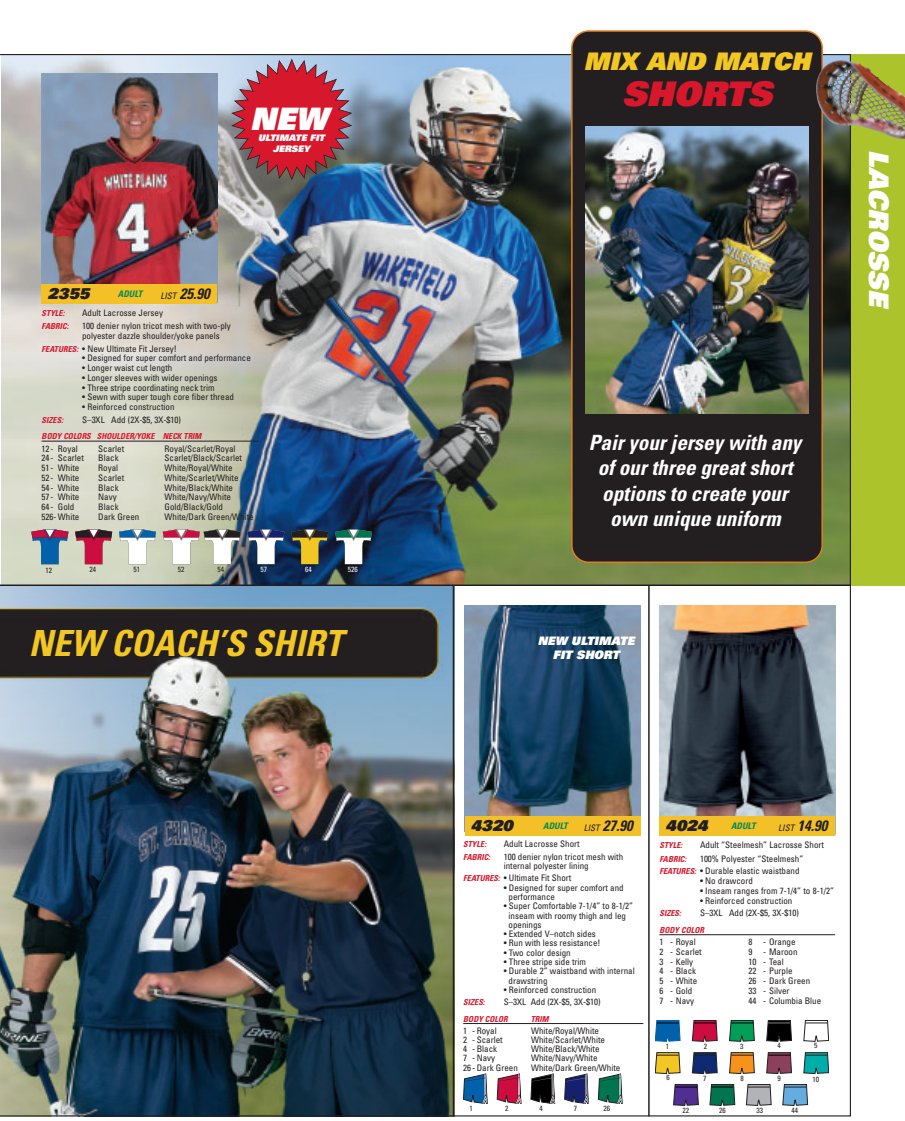
<style>
.page{position:relative;width:905px;height:1121px;background:#fff}
.page>*{position:absolute;margin:0;border:0;box-sizing:border-box;transform-origin:0 0}
.t1{font:italic 700 condensed 36px "Univers";color:#f3c723}
.t2{font:italic 900 33.9px "Univers";color:#d7172b}
.t3{font:italic 900 30.9px "Univers";color:#fff}
.t4{font:italic 900 27px "Univers";letter-spacing:-.005em;color:#fff}
.t5{font:italic 900 24.15px "Univers";color:#f3c723}
.t6{font:italic 700 condensed 21px/25.2px "Univers";color:#fff;text-align:center}
.t7{font:italic 700 condensed 15px "Univers";color:#231f20}
.t8{font:italic 900 15px "Univers";color:#231f20}
.t9{font:italic 900 11.7px/13.8px "Univers";color:#fff;text-align:center}
.t10{font:condensed 9px/9.3px "Univers";color:#231f20}
.t11{font:italic 900 9px/10.8px "Univers";color:#fff;text-align:center}
.t12{font:italic 700 condensed 9px "Univers";color:#008b51}
.t13{font:italic 700 condensed 8.25px "Univers";color:#d7172b}
.t14{font:condensed 7.5px "Univers";color:#231f20}
.t15{font:condensed 7.5px "Univers";color:#fff}
.s1{font-weight:400;font-size:9px}
.s2{font-weight:700;font-style:italic;font-size:8.25px;color:#d7172b}
</style>
<div class="page">
<div style="left:850px;top:54px;width:54px;height:531px;background:#acc32b"></div>
<img style="left:0;top:54px;width:850px;height:1062px">
<div style="left:571px;top:30px;width:251px;height:533px;background:#231f20"></div>
<img style="left:585px;top:126px;width:223px;height:287px">
<img style="left:827px;top:65px;width:57px;height:41px">
<hr style="left:42px;top:441px;width:217px;height:1px;background:#231f20">
<img style="left:42px;top:73px;width:175px;height:211px">
<div style="left:42px;top:284px;width:175px;height:19px;background:#f3c028"></div>
<h3 class="t3" style="left:250px;top:107px;width:79px">NEW</h3>
<p class="t11" style="left:258px;top:133px;width:68px">ULTIMATE FIT<br>JERSEY</p>
<h3 class="t8" style="left:48px;top:288px;width:44px">2355</h3>
<p class="t12" style="left:118px;top:291px;width:26px">ADULT</p>
<h3 class="t7" style="left:160px;top:288px;width:51px"><span class="s1">LIST</span> 25.90</h3>
<p class="t13" style="left:42px;top:310px;width:24px">STYLE:</p>
<p class="t10" style="left:82px;top:309px;width:82px">Adult Lacrosse Jersey</p>
<p class="t13" style="left:42px;top:323px;width:28px">FABRIC:</p>
<p class="t10" style="left:82px;top:322px;width:150px;line-height:9.8px">100 denier nylon tricot mesh with two-ply polyester dazzle shoulder/yoke panels</p>
<p class="t10" style="left:42px;top:344px;width:137px"><span class="s2">FEATURES:</span> • New Ultimate Fit Jersey!</p>
<p class="t10" style="left:82px;top:354px;width:170px">• Designed for super comfort and performance</p>
<p class="t10" style="left:82px;top:364px;width:92px">• Longer waist cut length</p>
<p class="t10" style="left:82px;top:374px;width:137px">• Longer sleeves with wider openings</p>
<p class="t10" style="left:82px;top:383px;width:134px">• Three stripe coordinating neck trim</p>
<p class="t10" style="left:82px;top:393px;width:153px">• Sewn with super tough core fiber thread</p>
<p class="t10" style="left:82px;top:403px;width:94px">• Reinforced construction</p>
<p class="t13" style="left:42px;top:417px;width:23px">SIZES:</p>
<p class="t10" style="left:82px;top:416px;width:100px">S–3XL Add (2X-$5, 3X-$10)</p>
<p class="t13" style="left:42px;top:433px;width:161px">BODY COLORS SHOULDER/YOKE NECK TRIM</p>
<p class="t10" style="left:42px;top:444px;width:38px">12 - Royal</p>
<p class="t10" style="left:98px;top:444px;width:28px">Scarlet</p>
<p class="t10" style="left:164px;top:444px;width:73px">Royal/Scarlet/Royal</p>
<p class="t10" style="left:42px;top:454px;width:44px">24 - Scarlet</p>
<p class="t10" style="left:98px;top:454px;width:22px">Black</p>
<p class="t10" style="left:164px;top:454px;width:79px">Scarlet/Black/Scarlet</p>
<p class="t10" style="left:42px;top:464px;width:39px">51 - White</p>
<p class="t10" style="left:98px;top:464px;width:21px">Royal</p>
<p class="t10" style="left:164px;top:464px;width:70px">White/Royal/White</p>
<p class="t10" style="left:42px;top:474px;width:39px">52 - White</p>
<p class="t10" style="left:98px;top:474px;width:28px">Scarlet</p>
<p class="t10" style="left:164px;top:474px;width:76px">White/Scarlet/White</p>
<p class="t10" style="left:42px;top:483px;width:39px">54 - White</p>
<p class="t10" style="left:98px;top:483px;width:22px">Black</p>
<p class="t10" style="left:164px;top:483px;width:70px">White/Black/White</p>
<p class="t10" style="left:42px;top:493px;width:39px">57 - White</p>
<p class="t10" style="left:98px;top:493px;width:20px">Navy</p>
<p class="t10" style="left:164px;top:493px;width:68px">White/Navy/White</p>
<p class="t10" style="left:42px;top:503px;width:34px">64 - Gold</p>
<p class="t10" style="left:98px;top:503px;width:22px">Black</p>
<p class="t10" style="left:164px;top:503px;width:60px">Gold/Black/Gold</p>
<p class="t10" style="left:42px;top:513px;width:39px">526- White</p>
<p class="t10" style="left:98px;top:513px;width:43px">Dark Green</p>
<p class="t10" style="left:164px;top:513px;width:91px">White/Dark Green/White</p>
<p class="t14" style="left:46px;top:567px;width:8px">12</p>
<p class="t14" style="left:89px;top:566px;width:8px">24</p>
<p class="t14" style="left:133px;top:566px;width:8px">51</p>
<p class="t14" style="left:178px;top:566px;width:8px">52</p>
<p class="t14" style="left:217px;top:566px;width:8px">54</p>
<p class="t15" style="left:261px;top:566px;width:8px">57</p>
<p class="t15" style="left:305px;top:566px;width:8px">64</p>
<p class="t15" style="left:348px;top:566px;width:11px">526</p>
<h1 class="t1" style="left:29px;top:629px;width:316px">NEW COACH’S SHIRT</h1>
<h3 class="t5" style="left:584px;top:53px;width:228px">MIX AND MATCH</h3>
<h2 class="t2" style="left:622px;top:82px;width:151px">SHORTS</h2>
<h3 class="t6" style="left:589px;top:432px;width:214px">Pair your jersey with any of our three great short options to create your own unique uniform</h3>
<p class="t9" style="left:538px;top:635px;width:98px">NEW ULTIMATE<br>FIT SHORT</p>
<h3 class="t4" style="left:888px;top:150px;width:157px;rotate:90deg">LACROSSE</h3>
<h3 class="t8" style="left:471px;top:820px;width:44px">4320</h3>
<p class="t12" style="left:543px;top:822px;width:26px">ADULT</p>
<h3 class="t7" style="left:583px;top:820px;width:51px"><span class="s1">LIST</span> 27.90</h3>
<h3 class="t8" style="left:665px;top:820px;width:44px">4024</h3>
<p class="t12" style="left:731px;top:822px;width:26px">ADULT</p>
<h3 class="t7" style="left:778px;top:820px;width:51px"><span class="s1">LIST</span> 14.90</h3>
<p class="t13" style="left:659px;top:842px;width:24px">STYLE:</p>
<p class="t10" style="left:700px;top:841px;width:126px">Adult “Steelmesh” Lacrosse Short</p>
<p class="t13" style="left:659px;top:855px;width:28px">FABRIC:</p>
<p class="t13" style="left:463px;top:841px;width:24px">STYLE:</p>
<p class="t10" style="left:504px;top:840px;width:77px">Adult Lacrosse Short</p>
<p class="t13" style="left:463px;top:853px;width:28px">FABRIC:</p>
<p class="t10" style="left:504px;top:852px;width:121px">100 denier nylon tricot mesh with internal polyester lining</p>
<p class="t10" style="left:463px;top:874px;width:110px"><span class="s2">FEATURES:</span> • Ultimate Fit Short</p>
<p class="t10" style="left:508px;top:883px;width:117px;text-indent:-5px">• Designed for super comfort and performance</p>
<p class="t10" style="left:508px;top:902px;width:126px;text-indent:-5px">• Super Comfortable 7-1/4” to 8-1/2” inseam with roomy thigh and leg openings</p>
<p class="t10" style="left:504px;top:930px;width:94px">• Extended V–notch sides</p>
<p class="t10" style="left:504px;top:939px;width:98px">• Run with less resistance!</p>
<p class="t10" style="left:504px;top:948px;width:68px">• Two color design</p>
<p class="t10" style="left:504px;top:957px;width:84px">• Three stripe side trim</p>
<p class="t10" style="left:508px;top:967px;width:128px;text-indent:-5px">• Durable 2” waistband with internal drawstring</p>
<p class="t10" style="left:504px;top:985px;width:94px">• Reinforced construction</p>
<p class="t13" style="left:463px;top:999px;width:23px">SIZES:</p>
<p class="t10" style="left:504px;top:998px;width:98px">S–3XL Add (2X-$5, 3X-$10)</p>
<p class="t13" style="left:463px;top:1015px;width:46px">BODY COLOR</p>
<p class="t13" style="left:531px;top:1015px;width:19px">TRIM</p>
<p class="t10" style="left:463px;top:1026px;width:35px">1 - Royal</p>
<p class="t10" style="left:531px;top:1026px;width:70px">White/Royal/White</p>
<p class="t10" style="left:463px;top:1035px;width:41px">2 - Scarlet</p>
<p class="t10" style="left:531px;top:1035px;width:75px">White/Scarlet/White</p>
<p class="t10" style="left:463px;top:1045px;width:35px">4 - Black</p>
<p class="t10" style="left:531px;top:1045px;width:70px">White/Black/White</p>
<p class="t10" style="left:463px;top:1054px;width:33px">7 - Navy</p>
<p class="t10" style="left:531px;top:1054px;width:68px">White/Navy/White</p>
<p class="t10" style="left:463px;top:1063px;width:56px">26 - Dark Green</p>
<p class="t10" style="left:531px;top:1063px;width:91px">White/Dark Green/White</p>
<p class="t14" style="left:469px;top:1105px;width:5px">1</p>
<p class="t14" style="left:505px;top:1105px;width:5px">2</p>
<p class="t14" style="left:539px;top:1105px;width:5px">4</p>
<p class="t14" style="left:573px;top:1105px;width:5px">7</p>
<p class="t14" style="left:603px;top:1105px;width:8px">26</p>
<p class="t10" style="left:659px;top:852px;width:145px;line-height:12.8px;text-indent:40px">100% Polyester “Steelmesh”<br><span class="s2">FEATURES:</span> • Durable elastic waistband</p>
<p class="t10" style="left:700px;top:877px;width:54px">• No drawcord</p>
<p class="t10" style="left:700px;top:886px;width:136px">• Inseam ranges from 7-1/4” to 8-1/2”</p>
<p class="t10" style="left:700px;top:896px;width:94px">• Reinforced construction</p>
<p class="t13" style="left:659px;top:910px;width:23px">SIZES:</p>
<p class="t10" style="left:700px;top:909px;width:100px">S–3XL Add (2X-$5, 3X-$10)</p>
<p class="t13" style="left:659px;top:926px;width:46px">BODY COLOR</p>
<p class="t10" style="left:659px;top:938px;width:38px">1 - Royal</p>
<p class="t10" style="left:748px;top:938px;width:48px">8 - Orange</p>
<p class="t10" style="left:659px;top:947px;width:44px">2 - Scarlet</p>
<p class="t10" style="left:748px;top:947px;width:50px">9 - Maroon</p>
<p class="t10" style="left:659px;top:957px;width:35px">3 - Kelly</p>
<p class="t10" style="left:748px;top:957px;width:37px">10 - Teal</p>
<p class="t10" style="left:659px;top:967px;width:38px">4 - Black</p>
<p class="t10" style="left:748px;top:967px;width:45px">22 - Purple</p>
<p class="t10" style="left:659px;top:977px;width:39px">5 - White</p>
<p class="t10" style="left:748px;top:977px;width:63px">26 - Dark Green</p>
<p class="t10" style="left:659px;top:986px;width:34px">6 - Gold</p>
<p class="t10" style="left:748px;top:986px;width:42px">33 - Silver</p>
<p class="t10" style="left:659px;top:996px;width:36px">7 - Navy</p>
<p class="t10" style="left:748px;top:996px;width:74px">44 - Columbia Blue</p>
<p class="t14" style="left:665px;top:1043px;width:5px">1</p>
<p class="t14" style="left:703px;top:1043px;width:5px">2</p>
<p class="t14" style="left:740px;top:1043px;width:5px">3</p>
<p class="t14" style="left:777px;top:1042px;width:5px">4</p>
<p class="t14" style="left:814px;top:1042px;width:5px">5</p>
<p class="t14" style="left:666px;top:1074px;width:5px">6</p>
<p class="t14" style="left:703px;top:1075px;width:5px">7</p>
<p class="t14" style="left:740px;top:1075px;width:5px">8</p>
<p class="t14" style="left:777px;top:1075px;width:5px">9</p>
<p class="t14" style="left:812px;top:1076px;width:8px">10</p>
<p class="t14" style="left:682px;top:1107px;width:8px">22</p>
<p class="t14" style="left:719px;top:1107px;width:8px">26</p>
<p class="t14" style="left:756px;top:1107px;width:8px">33</p>
<p class="t14" style="left:791px;top:1107px;width:8px">44</p>
</div>
